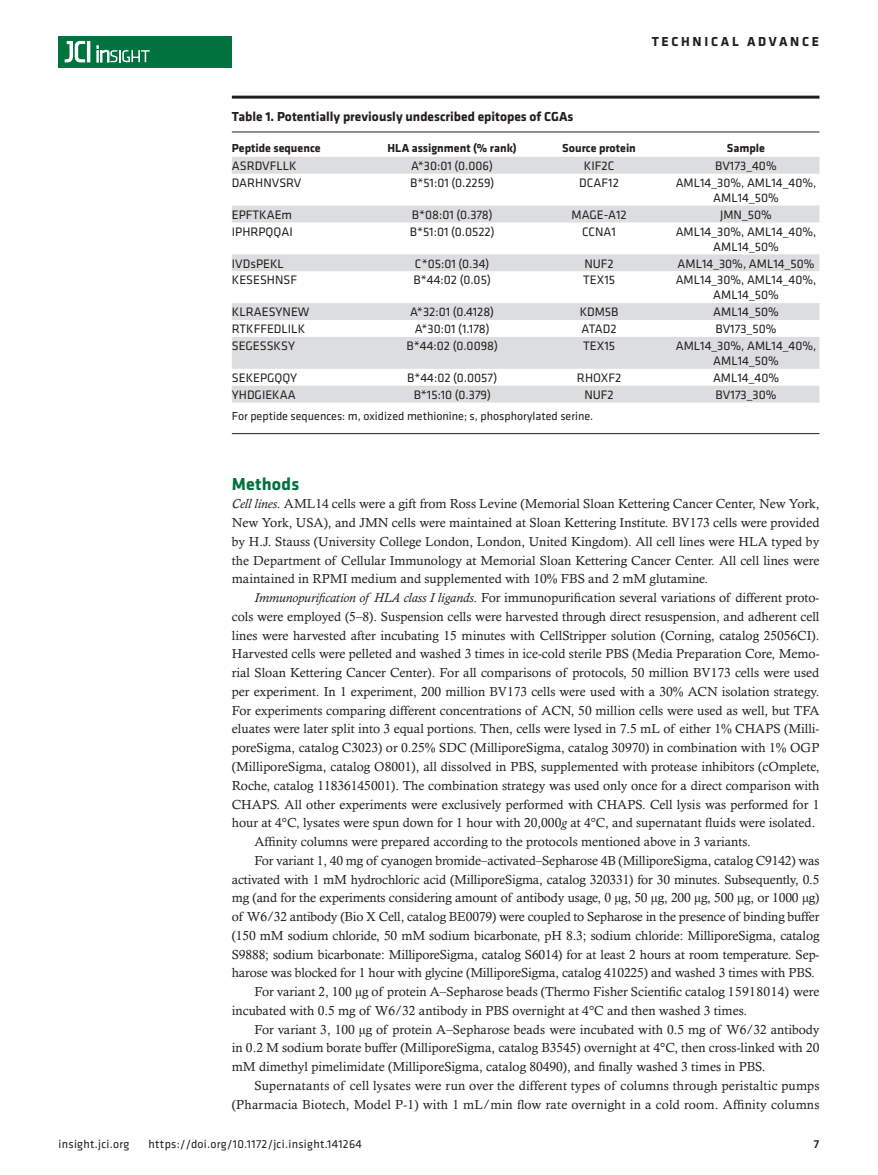
<style>
.page{position:relative;width:878px;height:1175px;background:#fff}
.page>*{position:absolute;margin:0;border:0;box-sizing:border-box;transform-origin:0 0}
.t1{font:700 18px "Klavika";letter-spacing:.01em;color:#00723e}
.t2{font:700 13.5px "Klavika Basic";color:#231f20}
.t3{font:700 13.5px "Klavika Basic";letter-spacing:.2em;color:#231f20}
.t4{font:13.2px/18.8px "Calisto MT Std";color:#231f20;text-align:justify}
.t5{font:12.75px/15px "Klavika";color:#231f20;text-align:center}
.t6{font:12px "Klavika Basic";color:#231f20}
.t7{font:12px "Klavika Basic";letter-spacing:.025em;color:#231f20}
.t8{font:700 12px "Klavika";color:#231f20}
.t9{font:500 12px "Klavika Basic";color:#231f20}
.s1{font-style:italic}
.s2{font-family:"Times New Roman"}
</style>
<div class="page">
<div style="left:59px;top:36px;width:173px;height:31px;background:#00723e"></div>
<hr style="left:87px;top:41px;width:3px;height:21px;background:#fff">
<svg style="left:64px;top:41px;width:21px;height:22px"></svg>
<svg style="left:97px;top:46px;width:53px;height:16px"></svg>
<hr style="left:232px;top:96px;width:587px;height:3px;background:#231f20">
<hr style="left:232px;top:132px;width:587px;height:1px;background:#231f20">
<hr style="left:232px;top:433px;width:587px;height:1px;background:#231f20">
<svg style="left:232px;top:157px;width:587px;height:245px"></svg>
<p class="t3" style="left:651px;top:32px;width:169px">TECHNICAL ADVANCE</p>
<p class="t2" style="left:232px;top:107px;width:343px">Table 1. Potentially previously undescribed epitopes of CGAs</p>
<p class="t8" style="left:232px;top:139px;width:90px">Peptide sequence</p>
<p class="t8" style="left:387px;top:139px;width:131px">HLA assignment (% rank)</p>
<p class="t8" style="left:562px;top:139px;width:75px">Source protein</p>
<p class="t8" style="left:727px;top:139px;width:40px">Sample</p>
<p class="t5" style="left:232px;top:158px;width:66px">ASRDVFLLK</p>
<p class="t5" style="left:411px;top:158px;width:83px">A*30:01 (0.006)</p>
<p class="t5" style="left:584px;top:158px;width:32px">KIF2C</p>
<p class="t5" style="left:715px;top:158px;width:63px">BV173_40%</p>
<p class="t5" style="left:232px;top:175px;width:71px">DARHNVSRV</p>
<p class="t5" style="left:410px;top:175px;width:86px">B*51:01 (0.2259)</p>
<p class="t5" style="left:579px;top:175px;width:41px">DCAF12</p>
<p class="t5" style="left:675px;top:175px;width:142px">AML14_30%, AML14_40%,<br>AML14_50%</p>
<p class="t5" style="left:232px;top:207px;width:62px">EPFTKAEm</p>
<p class="t5" style="left:412px;top:207px;width:82px">B*08:01 (0.378)</p>
<p class="t5" style="left:571px;top:207px;width:57px">MAGE-A12</p>
<p class="t5" style="left:720px;top:207px;width:53px">JMN_50%</p>
<p class="t5" style="left:232px;top:223px;width:62px">IPHRPQQAI</p>
<p class="t5" style="left:409px;top:223px;width:86px">B*51:01 (0.0522)</p>
<p class="t5" style="left:582px;top:223px;width:35px">CCNA1</p>
<p class="t5" style="left:675px;top:223px;width:142px">AML14_30%, AML14_40%,<br>AML14_50%</p>
<p class="t5" style="left:232px;top:255px;width:54px">IVDsPEKL</p>
<p class="t5" style="left:415px;top:255px;width:76px">C*05:01 (0.34)</p>
<p class="t5" style="left:584px;top:255px;width:31px">NUF2</p>
<p class="t5" style="left:677px;top:255px;width:138px">AML14_30%, AML14_50%</p>
<p class="t5" style="left:232px;top:272px;width:67px">KESESHNSF</p>
<p class="t5" style="left:413px;top:272px;width:79px">B*44:02 (0.05)</p>
<p class="t5" style="left:583px;top:272px;width:33px">TEX15</p>
<p class="t5" style="left:675px;top:272px;width:142px">AML14_30%, AML14_40%,<br>AML14_50%</p>
<p class="t5" style="left:232px;top:304px;width:79px">KLRAESYNEW</p>
<p class="t5" style="left:410px;top:304px;width:85px">A*32:01 (0.4128)</p>
<p class="t5" style="left:579px;top:304px;width:40px">KDM5B</p>
<p class="t5" style="left:713px;top:304px;width:67px">AML14_50%</p>
<p class="t5" style="left:232px;top:321px;width:75px">RTKFFEDLILK</p>
<p class="t5" style="left:415px;top:321px;width:76px">A*30:01 (1.178)</p>
<p class="t5" style="left:581px;top:321px;width:36px">ATAD2</p>
<p class="t5" style="left:715px;top:321px;width:62px">BV173_50%</p>
<p class="t5" style="left:232px;top:338px;width:65px">SEGESSKSY</p>
<p class="t5" style="left:406px;top:338px;width:93px">B*44:02 (0.0098)</p>
<p class="t5" style="left:583px;top:338px;width:33px">TEX15</p>
<p class="t5" style="left:675px;top:338px;width:142px">AML14_30%, AML14_40%,<br>AML14_50%</p>
<p class="t5" style="left:232px;top:370px;width:67px">SEKEPGQQY</p>
<p class="t5" style="left:407px;top:370px;width:92px">B*44:02 (0.0057)</p>
<p class="t5" style="left:577px;top:370px;width:46px">RHOXF2</p>
<p class="t5" style="left:713px;top:370px;width:68px">AML14_40%</p>
<p class="t5" style="left:232px;top:387px;width:65px">YHDGIEKAA</p>
<p class="t5" style="left:413px;top:387px;width:79px">B*15:10 (0.379)</p>
<p class="t5" style="left:584px;top:387px;width:31px">NUF2</p>
<p class="t5" style="left:715px;top:387px;width:62px">BV173_30%</p>
<p class="t6" style="left:232px;top:408px;width:363px">For peptide sequences: m, oxidized methionine; s, phosphorylated serine.</p>
<h1 class="t1" style="left:232px;top:470px;width:69px">Methods</h1>
<p class="t4" style="left:232px;top:494px;width:589px"><span class="s1">Cell lines</span>. AML14 cells were a gift from Ross Levine (Memorial Sloan Kettering Cancer Center, New York, New York, USA), and JMN cells were maintained at Sloan Kettering Institute. BV173 cells were provided by H.J. Stauss (University College London, London, United Kingdom). All cell lines were HLA typed by the Department of Cellular Immunology at Memorial Sloan Kettering Cancer Center. All cell lines were maintained in RPMI medium and supplemented with 10% FBS and 2 mM glutamine.</p>
<p class="t4" style="left:254px;top:588px;width:566px"><span class="s1">Immunopurification of HLA class I ligands</span>. For immunopurification several variations of different proto-</p>
<p class="t4" style="left:232px;top:607px;width:589px">cols were employed (5–8). Suspension cells were harvested through direct resuspension, and adherent cell</p>
<p class="t4" style="left:232px;top:626px;width:589px">lines were harvested after incubating 15 minutes with CellStripper solution (Corning, catalog 25056CI).</p>
<p class="t4" style="left:232px;top:644px;width:589px">Harvested cells were pelleted and washed 3 times in ice-cold sterile PBS (Media Preparation Core, Memo-</p>
<p class="t4" style="left:232px;top:663px;width:589px">rial Sloan Kettering Cancer Center). For all comparisons of protocols, 50 million BV173 cells were used</p>
<p class="t4" style="left:232px;top:682px;width:589px">per experiment. In 1 experiment, 200 million BV173 cells were used with a 30% ACN isolation strategy.</p>
<p class="t4" style="left:232px;top:701px;width:589px">For experiments comparing different concentrations of ACN, 50 million cells were used as well, but TFA</p>
<p class="t4" style="left:232px;top:719px;width:589px">eluates were later split into 3 equal portions. Then, cells were lysed in 7.5 mL of either 1% CHAPS (Milli-</p>
<p class="t4" style="left:232px;top:738px;width:589px">poreSigma, catalog C3023) or 0.25% SDC (MilliporeSigma, catalog 30970) in combination with 1% OGP</p>
<p class="t4" style="left:232px;top:757px;width:589px">(MilliporeSigma, catalog O8001), all dissolved in PBS, supplemented with protease inhibitors (cOmplete,</p>
<p class="t4" style="left:232px;top:776px;width:589px">Roche, catalog 11836145001). The combination strategy was used only once for a direct comparison with</p>
<p class="t4" style="left:232px;top:794px;width:589px">CHAPS. All other experiments were exclusively performed with CHAPS. Cell lysis was performed for 1</p>
<p class="t4" style="left:232px;top:813px;width:585px">hour at 4°C, lysates were spun down for 1 hour with 20,000<span class="s1">g</span> at 4°C, and supernatant fluids were isolated.</p>
<p class="t4" style="left:254px;top:832px;width:498px">Affinity columns were prepared according to the protocols mentioned above in 3 variants.</p>
<p class="t4" style="left:254px;top:851px;width:566px">For variant 1, 40 mg of cyanogen bromide–activated–Sepharose 4B (MilliporeSigma, catalog C9142) was</p>
<p class="t4" style="left:232px;top:869px;width:589px">activated with 1 mM hydrochloric acid (MilliporeSigma, catalog 320331) for 30 minutes. Subsequently, 0.5</p>
<p class="t4" style="left:232px;top:888px;width:589px">mg (and for the experiments considering amount of antibody usage, 0 <span class="s2">μ</span>g, 50 <span class="s2">μ</span>g, 200 <span class="s2">μ</span>g, 500 <span class="s2">μ</span>g, or 1000 <span class="s2">μ</span>g)</p>
<p class="t4" style="left:232px;top:907px;width:589px">of W6/32 antibody (Bio X Cell, catalog BE0079) were coupled to Sepharose in the presence of binding buffer</p>
<p class="t4" style="left:232px;top:926px;width:589px">(150 mM sodium chloride, 50 mM sodium bicarbonate, pH 8.3; sodium chloride: MilliporeSigma, catalog</p>
<p class="t4" style="left:232px;top:944px;width:589px">S9888; sodium bicarbonate: MilliporeSigma, catalog S6014) for at least 2 hours at room temperature. Sep-</p>
<p class="t4" style="left:232px;top:963px;width:584px">harose was blocked for 1 hour with glycine (MilliporeSigma, catalog 410225) and washed 3 times with PBS.</p>
<p class="t4" style="left:254px;top:982px;width:566px">For variant 2, 100 <span class="s2">μ</span>g of protein A–Sepharose beads (Thermo Fisher Scientific catalog 15918014) were</p>
<p class="t4" style="left:232px;top:1001px;width:516px">incubated with 0.5 mg of W6/32 antibody in PBS overnight at 4°C and then washed 3 times.</p>
<p class="t4" style="left:254px;top:1019px;width:566px">For variant 3, 100 <span class="s2">μ</span>g of protein A–Sepharose beads were incubated with 0.5 mg of W6/32 antibody</p>
<p class="t4" style="left:232px;top:1038px;width:589px">in 0.2 M sodium borate buffer (MilliporeSigma, catalog B3545) overnight at 4°C, then cross-linked with 20</p>
<p class="t4" style="left:232px;top:1057px;width:535px">mM dimethyl pimelimidate (MilliporeSigma, catalog 80490), and finally washed 3 times in PBS.</p>
<p class="t4" style="left:254px;top:1076px;width:566px">Supernatants of cell lysates were run over the different types of columns through peristaltic pumps</p>
<p class="t4" style="left:232px;top:1094px;width:589px">(Pharmacia Biotech, Model P-1) with 1 mL/min flow rate overnight in a cold room. Affinity columns</p>
<p class="t7" style="left:58px;top:1135px;width:72px">insight.jci.org</p>
<p class="t7" style="left:148px;top:1135px;width:215px">https://doi.org/10.1172/jci.insight.141264</p>
<p class="t9" style="left:813px;top:1135px;width:7px">7</p>
</div>
